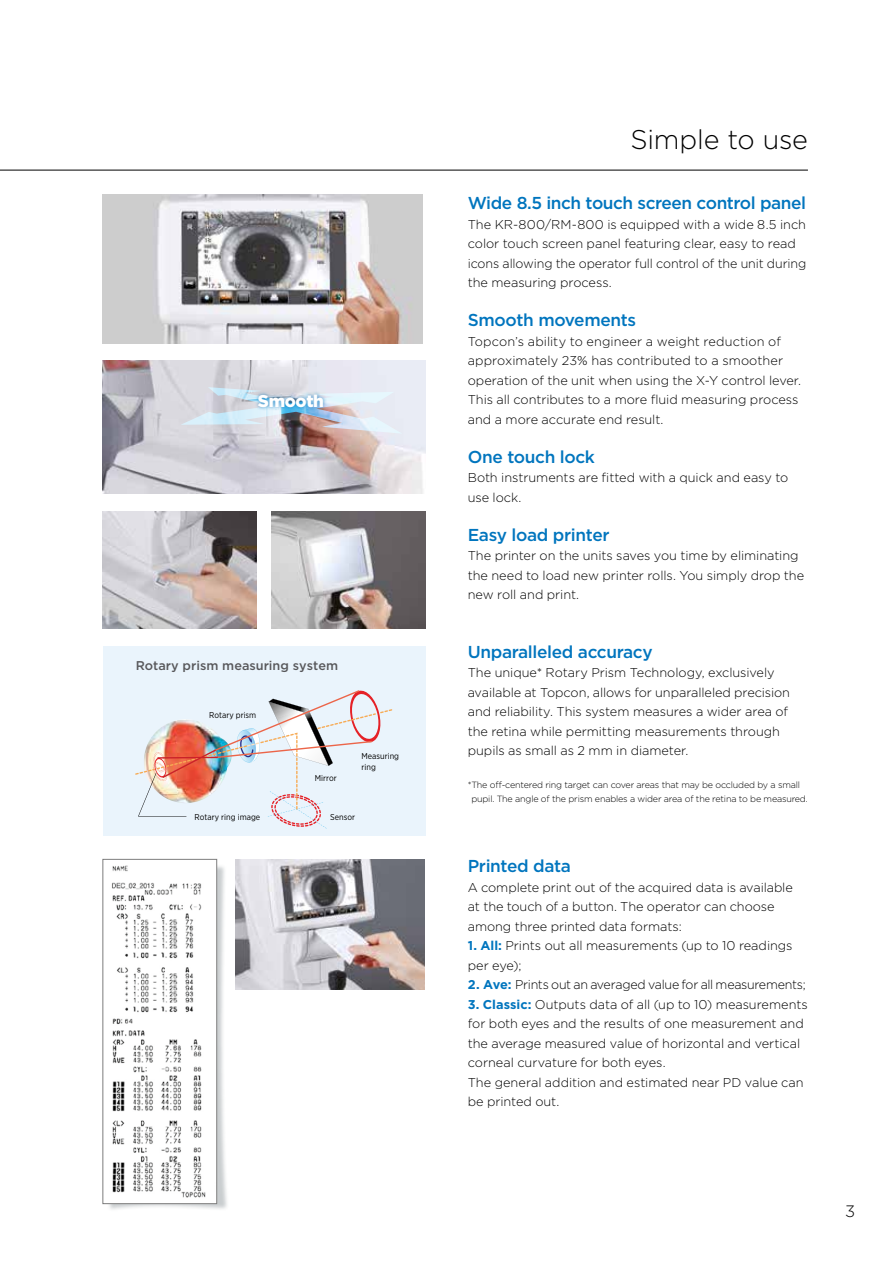
<style>
.page{position:relative;width:893px;height:1263px;background:#fff}
.page>*{position:absolute;margin:0;border:0;box-sizing:border-box;transform-origin:0 0}
.t1{font:300 27px "Gotham";letter-spacing:-.01em;color:#000}
.t2{font:500 17.25px "Gotham";letter-spacing:-.02em;color:#0075be}
.t3{font:900 16.95px "Gotham";letter-spacing:-.02em;color:#fff}
.t4{font:300 16.5px "Gotham";color:#000}
.t5{font:300 12.75px/19.5px "Gotham";letter-spacing:-.005em;color:#000}
.t6{font:500 12.75px "Gotham";color:#58585b}
.t7{font:300 9px/13.5px "Gotham";letter-spacing:-.02em;color:#000}
.t8{font:8.4px/10.2px "Gotham Narrow";color:#000}
.s1{font-weight:700;color:#0075be}
</style>
<div class="page">
<hr style="left:0;top:170px;width:808px;height:1px;background:#000">
<img style="left:103px;top:360px;width:322px;height:134px">
<svg style="left:181px;top:387px;width:221px;height:47px;background:#d0d3db"></svg>
<div style="left:107px;top:864px;width:122px;height:348px;background:#778186;opacity:.4"></div>
<div style="left:103px;top:646px;width:322px;height:190px;background:#eaf4fc"></div>
<img style="left:135px;top:690px;width:257px;height:138px">
<img style="left:235px;top:859px;width:190px;height:130px">
<img style="left:107px;top:864px;width:108px;height:338px">
<div style="left:103px;top:859px;width:114px;height:345px;border:1px solid #7d7d7d"></div>
<img style="left:103px;top:194px;width:320px;height:149px">
<img style="left:103px;top:511px;width:153px;height:118px">
<img style="left:272px;top:511px;width:153px;height:118px">
<div style="left:254px;top:391px;width:73px;height:20px;background:#0075be;opacity:.75"></div>
<h3 class="t3" style="left:258px;top:389px;width:68px">Smooth</h3>
<p class="t6" style="left:136px;top:657px;width:204px">Rotary prism measuring system</p>
<p class="t8" style="left:209px;top:710px;width:49px">Rotary prism</p>
<p class="t8" style="left:315px;top:773px;width:23px">Mirror</p>
<p class="t8" style="left:362px;top:751px;width:39px">Measuring ring</p>
<p class="t8" style="left:195px;top:812px;width:67px">Rotary ring image</p>
<p class="t8" style="left:330px;top:812px;width:26px">Sensor</p>
<h1 class="t1" style="left:630px;top:122px;width:179px">Simple to use</h1>
<h2 class="t2" style="left:468px;top:192px;width:340px">Wide 8.5 inch touch screen control panel</h2>
<p class="t5" style="left:468px;top:214px;width:340px">The KR-800/RM-800 is equipped with a wide 8.5 inch color touch screen panel featuring clear, easy to read icons allowing the operator full control of the unit during the measuring process.</p>
<h2 class="t2" style="left:468px;top:309px;width:170px">Smooth movements</h2>
<p class="t5" style="left:468px;top:331px;width:335px">Topcon’s ability to engineer a weight reduction of approximately 23% has contributed to a smoother operation of the unit when using the X-Y control lever.<br>This all contributes to a more fluid measuring process and a more accurate end result.</p>
<h2 class="t2" style="left:468px;top:445px;width:129px">One touch lock</h2>
<p class="t5" style="left:468px;top:468px;width:322px">Both instruments are fitted with a quick and easy to use lock.</p>
<h2 class="t2" style="left:468px;top:523px;width:143px">Easy load printer</h2>
<p class="t5" style="left:468px;top:546px;width:338px">The printer on the units saves you time by eliminating the need to load new printer rolls. You simply drop the new roll and print.</p>
<h2 class="t2" style="left:468px;top:640px;width:186px">Unparalleled accuracy</h2>
<p class="t5" style="left:468px;top:663px;width:324px">The unique* Rotary Prism Technology, exclusively available at Topcon, allows for unparalleled precision and reliability. This system measures a wider area of the retina while permitting measurements through pupils as small as 2 mm in diameter.</p>
<p class="t7" style="left:471px;top:778px;width:338px;text-indent:-4px">*The off-centered ring target can cover areas that may be occluded by a small pupil. The angle of the prism enables a wider area of the retina to be measured.</p>
<h2 class="t2" style="left:468px;top:855px;width:105px">Printed data</h2>
<p class="t5" style="left:468px;top:877px;width:327px">A complete print out of the acquired data is available at the touch of a button. The operator can choose among three printed data formats:</p>
<p class="t5" style="left:468px;top:936px;width:326px"><span class="s1">1. All:</span> Prints out all measurements (up to 10 readings per eye);</p>
<p class="t5" style="left:468px;top:975px;width:340px"><span class="s1">2. Ave:</span> Prints out an averaged value for all measurements;</p>
<p class="t5" style="left:468px;top:994px;width:342px"><span class="s1">3. Classic:</span> Outputs data of all (up to 10) measurements for both eyes and the results of one measurement and the average measured value of horizontal and vertical corneal curvature for both eyes.<br>The general addition and estimated near PD value can be printed out.</p>
<p class="t4" style="left:845px;top:1201px;width:12px">3</p>
</div>
